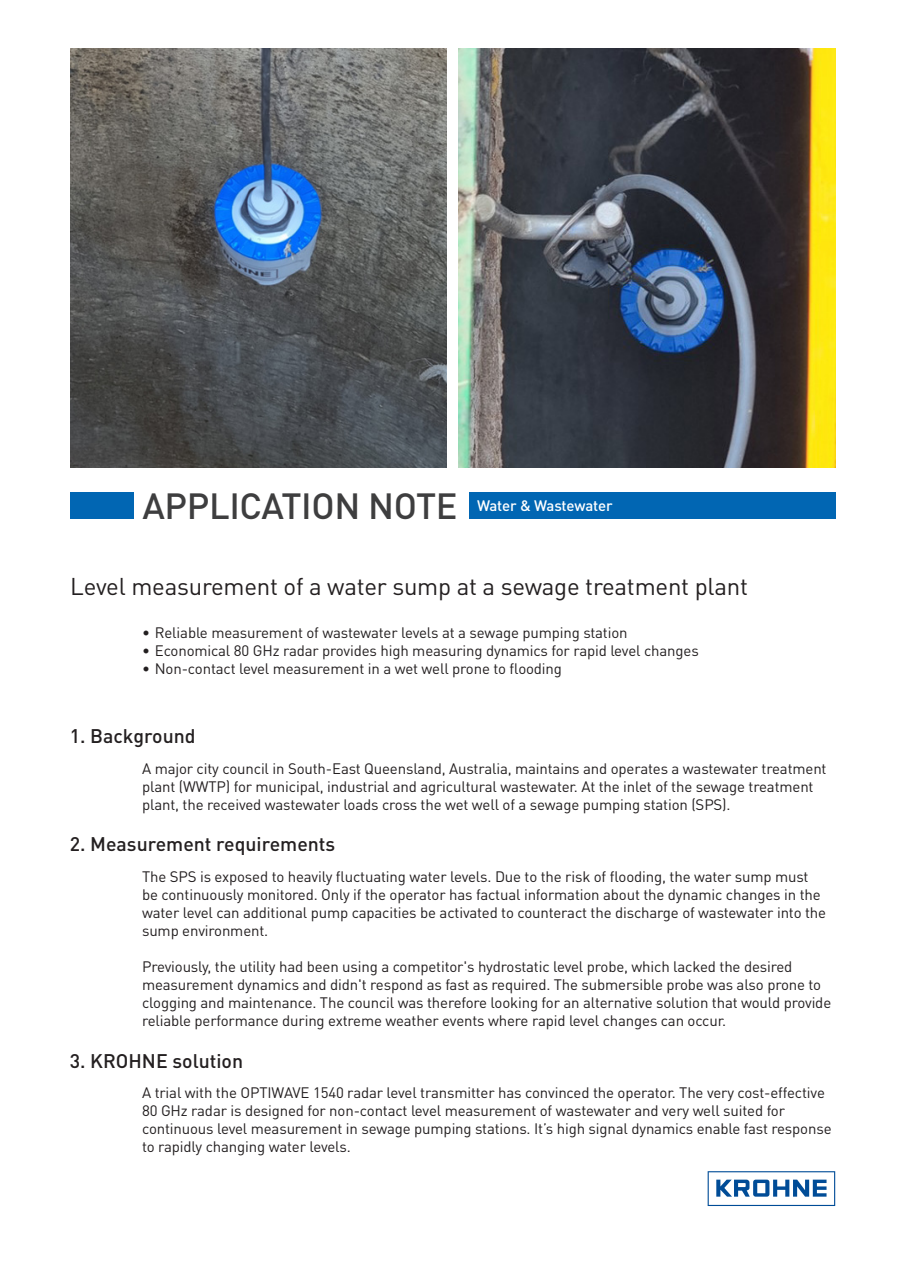
<style>
.page{position:relative;width:905px;height:1275px;background:#fff}
.page>*{position:absolute;margin:0;border:0;box-sizing:border-box;transform-origin:0 0}
.t1{font:500 36px "DIN Pro";letter-spacing:-.01em;color:#3e3e3f}
.t2{font:24px "DIN Pro";letter-spacing:-.01em;color:#231f20}
.t3{font:500 19.5px "DIN Pro";color:#231f20}
.t4{font:15px/18px "DIN Pro";letter-spacing:-.01em;color:#231f20}
.t5{font:500 15px "DIN Pro";letter-spacing:-.015em;color:#fff}
</style>
<div class="page">
<div style="left:70px;top:492px;width:765px;height:27px;background:#0166b3"></div>
<div style="left:134px;top:492px;width:335px;height:54px;background:#fff"></div>
<svg style="left:708px;top:1171px;width:127px;height:35px"></svg>
<img style="left:70px;top:49px;width:376px;height:418px">
<img style="left:459px;top:49px;width:376px;height:418px">
<h1 class="t1" style="left:142px;top:481px;width:317px">APPLICATION NOTE</h1>
<p class="t5" style="left:477px;top:495px;width:137px">Water &amp; Wastewater</p>
<h2 class="t2" style="left:70px;top:570px;width:679px">Level measurement of a water sump at a sewage treatment plant</h2>
<p class="t4" style="left:142px;top:623px;width:487px">• Reliable measurement of wastewater levels at a sewage pumping station</p>
<p class="t4" style="left:142px;top:641px;width:558px">• Economical 80 GHz radar provides high measuring dynamics for rapid level changes</p>
<p class="t4" style="left:142px;top:659px;width:421px">• Non-contact level measurement in a wet well prone to flooding</p>
<h3 class="t3" style="left:70px;top:723px;width:127px">1. Background</h3>
<p class="t4" style="left:142px;top:759px;width:686px">A major city council in South-East Queensland, Australia, maintains and operates a wastewater treatment plant (WWTP) for municipal, industrial and agricultural wastewater. At the inlet of the sewage treatment plant, the received wastewater loads cross the wet well of a sewage pumping station (SPS).</p>
<h3 class="t3" style="left:70px;top:831px;width:267px">2. Measurement requirements</h3>
<p class="t4" style="left:142px;top:867px;width:685px">The SPS is exposed to heavily fluctuating water levels. Due to the risk of flooding, the water sump must be continuously monitored. Only if the operator has factual information about the dynamic changes in the water level can additional pump capacities be activated to counteract the discharge of wastewater into the sump environment.</p>
<p class="t4" style="left:142px;top:957px;width:691px">Previously, the utility had been using a competitor's hydrostatic level probe, which lacked the desired measurement dynamics and didn't respond as fast as required. The submersible probe was also prone to clogging and maintenance. The council was therefore looking for an alternative solution that would provide reliable performance during extreme weather events where rapid level changes can occur.</p>
<h3 class="t3" style="left:70px;top:1047px;width:175px">3. KROHNE solution</h3>
<p class="t4" style="left:142px;top:1083px;width:691px">A trial with the OPTIWAVE 1540 radar level transmitter has convinced the operator. The very cost-effective 80 GHz radar is designed for non-contact level measurement of wastewater and very well suited for continuous level measurement in sewage pumping stations. It’s high signal dynamics enable fast response to rapidly changing water levels.</p>
</div>
